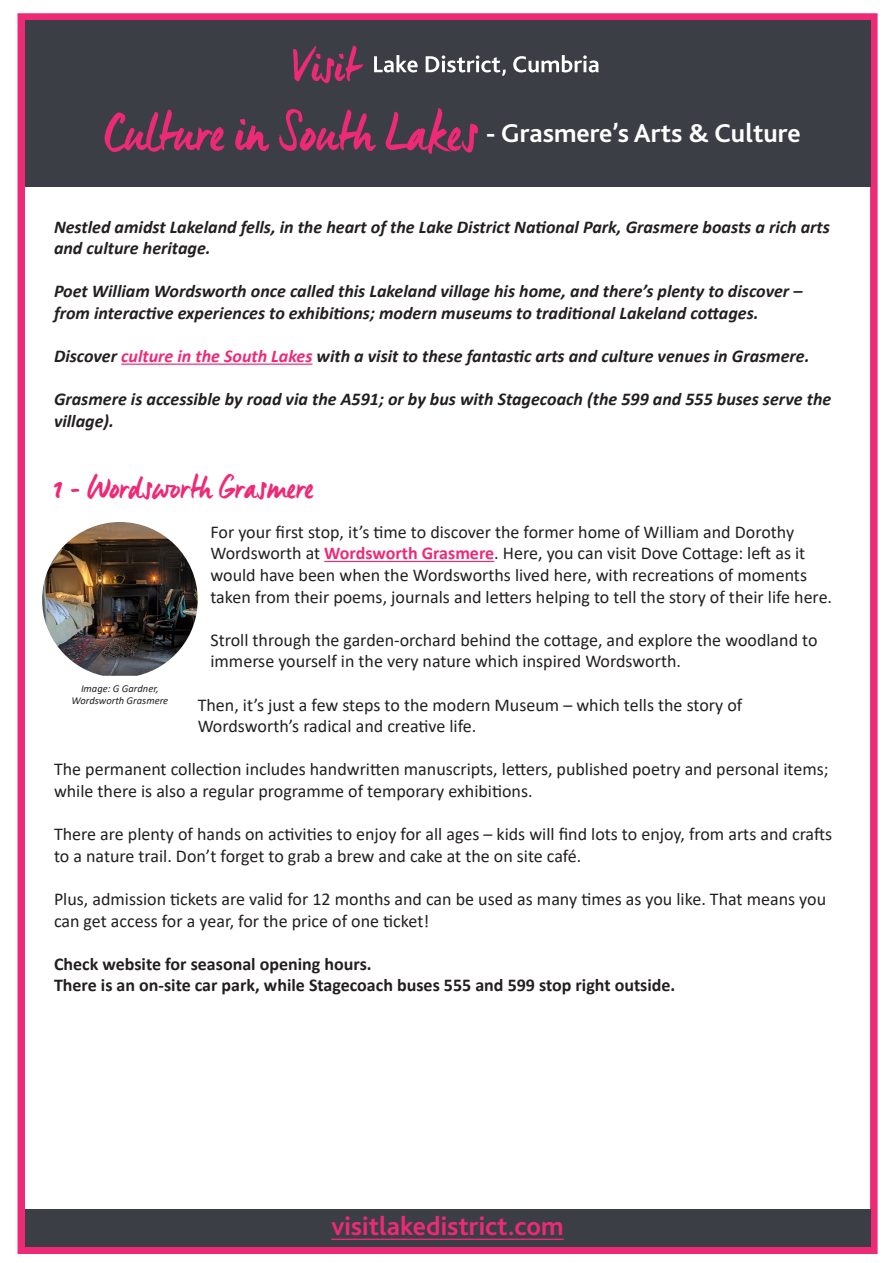
<style>
.page{position:relative;width:893px;height:1263px;background:#fff}
.page>*{position:absolute;margin:0;border:0;box-sizing:border-box;transform-origin:0 0}
.t1{font:54px "Manus Manus";color:#ee2976}
.t2{font:33px "Manus Manus";color:#ee2976}
.t3{font:700 27px "Bliss";color:#fff}
.t4{font:700 27px "Bliss";color:#ee2976}
.t5{font:18px/21.6px "Calibri";color:#231f20}
.t6{font:italic 700 18px/21.6px "Calibri";color:#231f20}
.t7{font:700 18px "Calibri";color:#231f20}
.t8{font:italic 10.5px/12.6px "Calibri";color:#231f20;text-align:center}
.s1{color:#ee2976}
.s2{font-weight:700;color:#ee2976}
</style>
<div class="page">
<div style="left:18px;top:13px;width:860px;height:1241px;border:8px solid #ee2976"></div>
<div style="left:25px;top:1209px;width:845px;height:37px;background:#3b3f45"></div>
<div style="left:25px;top:21px;width:845px;height:166px;background:#3b3f45"></div>
<svg style="left:293px;top:45px;width:70px;height:38px"></svg>
<svg style="left:374px;top:55px;width:44px;height:17px"></svg>
<svg style="left:426px;top:55px;width:80px;height:21px"></svg>
<svg style="left:513px;top:55px;width:86px;height:17px"></svg>
<hr style="left:121px;top:364px;width:192px;height:1px;background:#ee2976">
<hr style="left:324px;top:561px;width:170px;height:1px;background:#ee2976">
<hr style="left:331px;top:1238px;width:233px;height:2px;background:#ee2976">
<img style="left:42px;top:522px;width:156px;height:154px">
<p class="t1" style="left:104px;top:100px;width:375px">Culture in South Lakes</p>
<p class="t3" style="left:486px;top:116px;width:316px">- Grasmere’s Arts &amp; Culture</p>
<p class="t6" style="left:54px;top:215px;width:777px">Nestled amidst Lakeland fells, in the heart of the Lake District National Park, Grasmere boasts a rich arts and culture heritage.</p>
<p class="t6" style="left:54px;top:280px;width:750px">Poet William Wordsworth once called this Lakeland village his home, and there’s plenty to discover – from interactive experiences to exhibitions; modern museums to traditional Lakeland cottages.</p>
<p class="t6" style="left:54px;top:345px;width:757px">Discover <span class="s1">culture in the South Lakes</span> with a visit to these fantastic arts and culture venues in Grasmere.</p>
<p class="t6" style="left:54px;top:388px;width:779px">Grasmere is accessible by road via the A591; or by bus with Stagecoach (the 599 and 555 buses serve the village).</p>
<p class="t2" style="left:53px;top:467px;width:262px">1 - Wordsworth Grasmere</p>
<p class="t5" style="left:210px;top:521px;width:623px">For your first stop, it’s time to discover the former home of William and Dorothy Wordsworth at <span class="s2">Wordsworth Grasmere</span>. Here, you can visit Dove Cottage: left as it would have been when the Wordsworths lived here, with recreations of moments taken from their poems, journals and letters helping to tell the story of their life here.</p>
<p class="t5" style="left:210px;top:629px;width:609px">Stroll through the garden-orchard behind the cottage, and explore the woodland to immerse yourself in the very nature which inspired Wordsworth.</p>
<p class="t5" style="left:198px;top:693px;width:546px">Then, it’s just a few steps to the modern Museum – which tells the story of<br>Wordsworth’s radical and creative life.</p>
<p class="t5" style="left:54px;top:758px;width:776px">The permanent collection includes handwritten manuscripts, letters, published poetry and personal items; while there is also a regular programme of temporary exhibitions.</p>
<p class="t5" style="left:54px;top:823px;width:780px">There are plenty of hands on activities to enjoy for all ages – kids will find lots to enjoy, from arts and crafts to a nature trail. Don’t forget to grab a brew and cake at the on site café.</p>
<p class="t5" style="left:54px;top:888px;width:774px">Plus, admission tickets are valid for 12 months and can be used as many times as you like. That means you can get access for a year, for the price of one ticket!</p>
<p class="t7" style="left:54px;top:951px;width:319px">Check website for seasonal opening hours.</p>
<p class="t7" style="left:54px;top:973px;width:623px">There is an on-site car park, while Stagecoach buses 555 and 599 stop right outside.</p>
<p class="t8" style="left:72px;top:682px;width:98px">Image: G Gardner,<br>Wordsworth Grasmere</p>
<p class="t4" style="left:331px;top:1209px;width:234px">visitlakedistrict.com</p>
</div>
